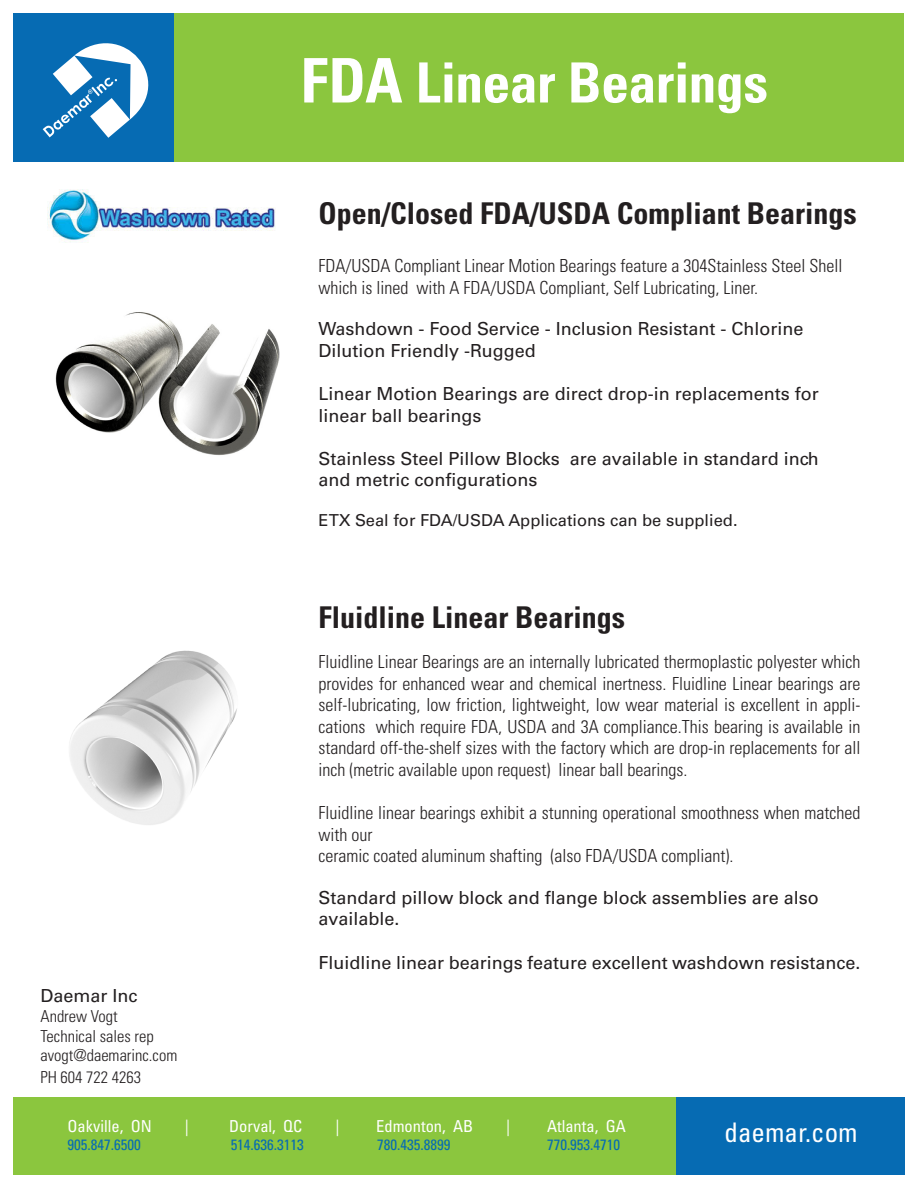
<style>
.page{position:relative;width:918px;height:1188px;background:#fff}
.page>*{position:absolute;margin:0;border:0;box-sizing:border-box;transform-origin:0 0}
.t1{font:700 condensed 55.5px "Univers LT Std";letter-spacing:-.01em;color:#fff}
.t2{font:700 condensed 30px "Univers LT Std";color:#231f20}
.t3{font:condensed 27px "Univers LT Std";color:#fff}
.t4{font:300 condensed 18px/21.6px "Univers LT Std";color:#231f20}
.t5{font:18px/21.6px "Univers LT Std";color:#231f20}
.t6{font:300 condensed 16.5px "Univers LT Std";color:#231f20}
.t7{font:condensed 16.5px "Univers LT Std";color:#fff}
.t8{font:16.5px "Univers LT Std";color:#231f20}
.t9{font:condensed 15px "Univers LT Std";color:#066bb3}
.s1{font-size:61.5px}
</style>
<div class="page">
<div style="left:40px;top:14px;width:864px;height:148px;background:#8bc63e"></div>
<div style="left:14px;top:13px;width:160px;height:149px;background:#066bb3"></div>
<svg style="left:43px;top:43px;width:106px;height:95px"></svg>
<div style="left:14px;top:1097px;width:769px;height:77px;background:#8bc63e"></div>
<div style="left:676px;top:1097px;width:229px;height:77px;background:#066bb3"></div>
<img style="left:55px;top:312px;width:225px;height:144px">
<img style="left:70px;top:650px;width:167px;height:175px">
<img style="left:48px;top:190px;width:228px;height:53px">
<p class="t1" style="left:301px;top:49px;width:469px"><span class="s1">FDA</span> Linear Bearings</p>
<p class="t2" style="left:319px;top:195px;width:540px">Open/Closed FDA/USDA Compliant Bearings</p>
<p class="t4" style="left:319px;top:255px;width:525px">FDA/USDA Compliant Linear Motion Bearings feature a 304Stainless Steel Shell which is lined with A FDA/USDA Compliant, Self Lubricating, Liner.</p>
<p class="t5" style="left:319px;top:318px;width:487px">Washdown - Food Service - Inclusion Resistant - Chlorine</p>
<p class="t5" style="left:319px;top:340px;width:219px">Dilution Friendly -Rugged</p>
<p class="t5" style="left:319px;top:383px;width:502px">Linear Motion Bearings are direct drop-in replacements for linear ball bearings</p>
<p class="t5" style="left:319px;top:448px;width:502px">Stainless Steel Pillow Blocks are available in standard inch and metric configurations</p>
<p class="t8" style="left:319px;top:510px;width:421px">ETX Seal for FDA/USDA Applications can be supplied.</p>
<p class="t2" style="left:319px;top:599px;width:308px">Fluidline Linear Bearings</p>
<p class="t5" style="left:40px;top:985px;width:99px">Daemar Inc</p>
<p class="t6" style="left:40px;top:1006px;width:79px">Andrew Vogt</p>
<p class="t6" style="left:40px;top:1026px;width:115px">Technical sales rep</p>
<p class="t6" style="left:40px;top:1046px;width:138px">avogt@daemarinc.com</p>
<p class="t6" style="left:40px;top:1067px;width:102px">PH 604 722 4263</p>
<p class="t4" style="left:319px;top:651px;width:543px;text-align:justify">Fluidline Linear Bearings are an internally lubricated thermoplastic polyester which provides for enhanced wear and chemical inertness. Fluidline Linear bearings are self-lubricating, low friction, lightweight, low wear material is excellent in appli&shy;cations which require FDA, USDA and 3A compliance.This bearing is available in standard off-the-shelf sizes with the factory which are drop-in replacements for all inch (metric available upon request) linear ball bearings.</p>
<p class="t4" style="left:319px;top:802px;width:543px">Fluidline linear bearings exhibit a stunning operational smoothness when matched with our</p>
<p class="t4" style="left:319px;top:845px;width:416px">ceramic coated aluminum shafting (also FDA/USDA compliant).</p>
<p class="t5" style="left:319px;top:887px;width:502px">Standard pillow block and flange block assemblies are also</p>
<p class="t5" style="left:319px;top:908px;width:83px">available.</p>
<p class="t5" style="left:319px;top:952px;width:543px">Fluidline linear bearings feature excellent washdown resistance.</p>
<p class="t7" style="left:68px;top:1116px;width:86px">Oakville, ON</p>
<p class="t7" style="left:185px;top:1116px;width:6px">|</p>
<p class="t7" style="left:229px;top:1116px;width:75px">Dorval, QC</p>
<p class="t7" style="left:335px;top:1116px;width:6px">|</p>
<p class="t7" style="left:376px;top:1116px;width:99px">Edmonton, AB</p>
<p class="t7" style="left:506px;top:1116px;width:6px">|</p>
<p class="t7" style="left:547px;top:1116px;width:80px">Atlanta, GA</p>
<p class="t9" style="left:68px;top:1135px;width:75px">905.847.6500</p>
<p class="t9" style="left:231px;top:1135px;width:75px">514.636.3113</p>
<p class="t9" style="left:377px;top:1135px;width:75px">780.435.8899</p>
<p class="t9" style="left:547px;top:1135px;width:75px">770.953.4710</p>
<p class="t3" style="left:725px;top:1116px;width:135px">daemar.com</p>
</div>
